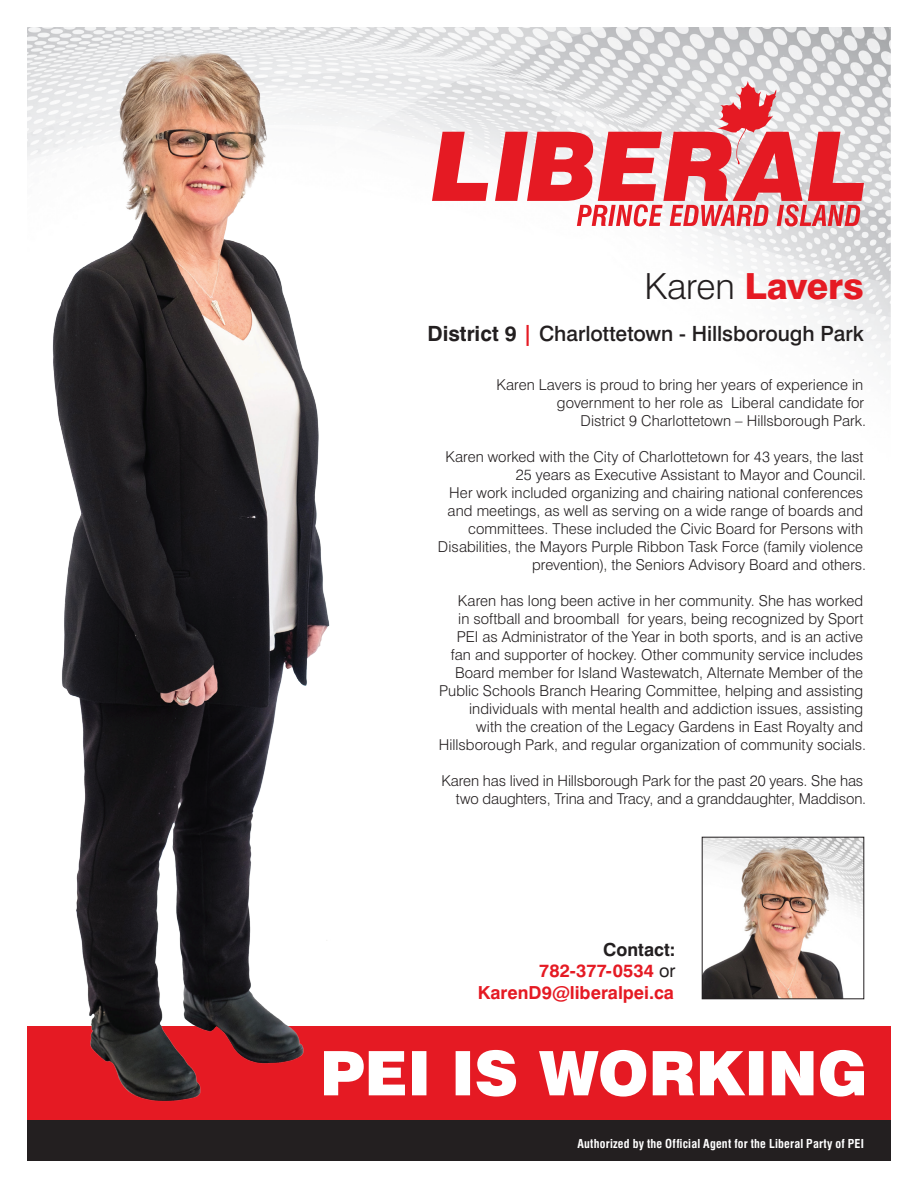
<style>
.page{position:relative;width:918px;height:1188px;background:#fff}
.page>*{position:absolute;margin:0;border:0;box-sizing:border-box;transform-origin:0 0}
.t1{font:800 36px "Swiss 721 BT";letter-spacing:-.01em;color:#e51a23}
.t2{font:500 21px "Swiss 721 BT";letter-spacing:-.005em;color:#231f20}
.t3{font:700 18px "Swiss 721 BT";color:#e51a23}
.t4{font:700 18px "Swiss 721 BT";color:#231f20}
.t5{font:300 15px/18px "Swiss 721 BT";letter-spacing:.005em;color:#231f20;text-align:right}
.t6{font:700 condensed 12px "Swiss 721 BT";letter-spacing:.02em;color:#fff}
.s1{font-weight:300;color:#231f20}
.s2{font-weight:700}
.s3{font-weight:700;color:#e51a23}
.s4{font-weight:400;color:#231f20}
</style>
<div class="page">
<div style="left:27px;top:1026px;width:864px;height:119px;background:#e51a23"></div>
<div style="left:27px;top:1120px;width:864px;height:41px;background:#231f20"></div>
<svg style="left:380px;top:1050px;width:484px;height:47px"></svg>
<img style="left:27px;top:27px;width:864px;height:343px">
<img style="left:27px;top:36px;width:353px;height:1065px">
<svg style="left:432px;top:81px;width:432px;height:145px"></svg>
<img style="left:704px;top:839px;width:158px;height:158px">
<div style="left:702px;top:837px;width:162px;height:162px;border:1px solid #231f20"></div>
<p class="t1" style="left:644px;top:264px;width:221px"><span class="s1">Karen</span> Lavers</p>
<p class="t2" style="left:427px;top:321px;width:438px"><span class="s2">District 9</span> <span class="s3">|</span> Charlottetown - Hillsborough Park</p>
<p class="t5" style="left:496px;top:376px;width:369px">Karen Lavers is proud to bring her years of experience in government to her role as Liberal candidate for</p>
<p class="t5" style="left:581px;top:412px;width:287px">District 9 Charlottetown – Hillsborough Park.</p>
<p class="t5" style="left:438px;top:448px;width:430px">Karen worked with the City of Charlottetown for 43 years, the last 25 years as Executive Assistant to Mayor and Council.<br>Her work included organizing and chairing national conferences and meetings, as well as serving on a wide range of boards and committees. These included the Civic Board for Persons with Disabilities, the Mayors Purple Ribbon Task Force (family violence prevention), the Seniors Advisory Board and others.</p>
<p class="t5" style="left:439px;top:592px;width:429px">Karen has long been active in her community. She has worked<br>in softball and broomball for years, being recognized by Sport PEI as Administrator of the Year in both sports, and is an active fan and supporter of hockey. Other community service includes Board member for Island Wastewatch, Alternate Member of the Public Schools Branch Hearing Committee, helping and assisting individuals with mental health and addiction issues, assisting<br>with the creation of the Legacy Gardens in East Royalty and Hillsborough Park, and regular organization of community socials.</p>
<p class="t5" style="left:441px;top:772px;width:426px">Karen has lived in Hillsborough Park for the past 20 years. She has two daughters, Trina and Tracy, and a granddaughter, Maddison.</p>
<p class="t4" style="left:603px;top:938px;width:74px">Contact:</p>
<p class="t3" style="left:539px;top:960px;width:138px">782-377-0534 <span class="s4">or</span></p>
<p class="t3" style="left:478px;top:982px;width:198px">KarenD9@liberalpei.ca</p>
<p class="t6" style="left:577px;top:1136px;width:288px">Authorized by the Official Agent for the Liberal Party of PEI</p>
</div>
